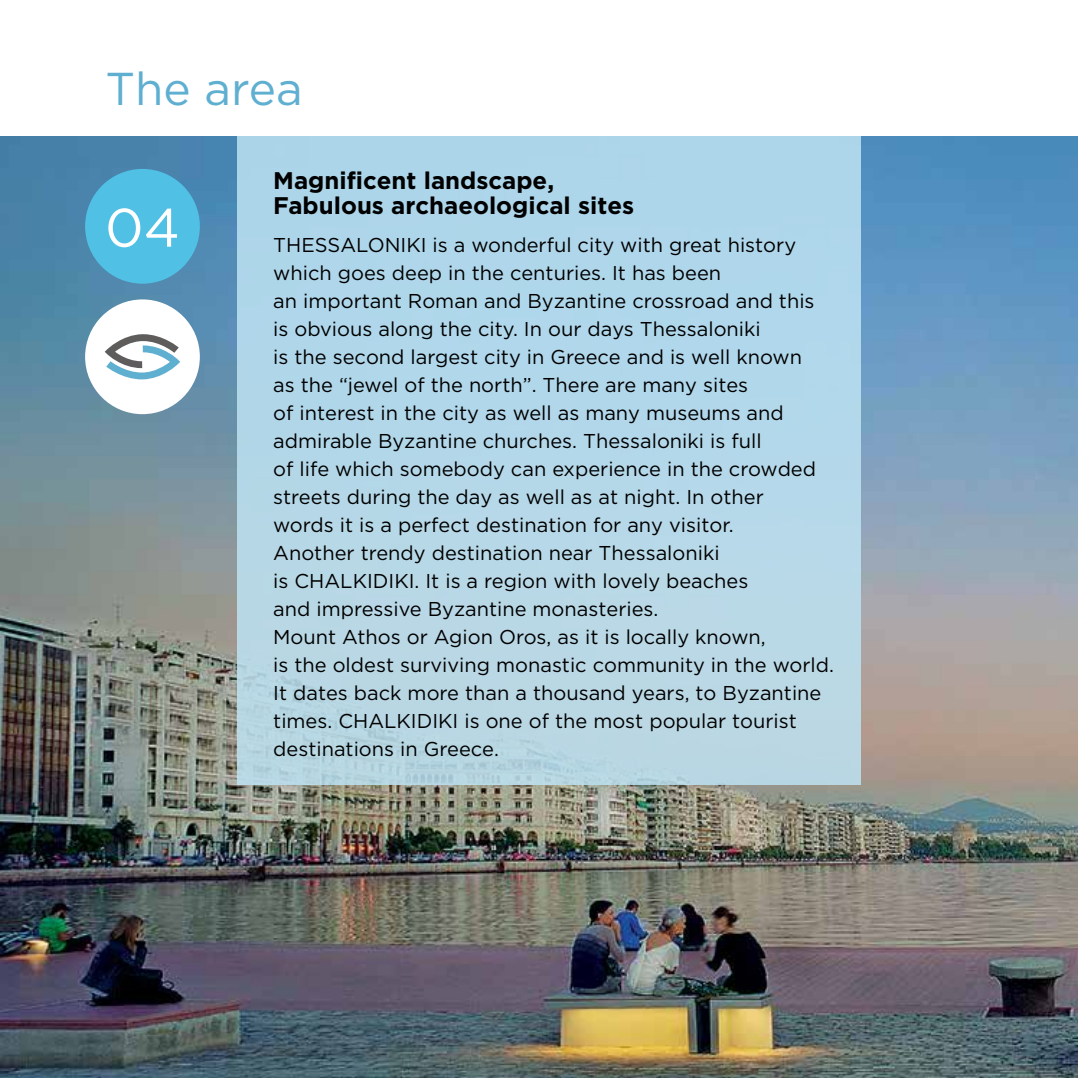
<style>
.page{position:relative;width:1078px;height:1078px;background:#fff}
.page>*{position:absolute;margin:0;border:0;box-sizing:border-box;transform-origin:0 0}
.t1{font:54px "Gotham Greek";color:#fff}
.t2{font:46px "Gotham Greek";color:#5fafd0}
.t3{font:700 24px/25px "Gotham Greek";color:#000}
.t4{font:20px/28px "Gotham Greek";color:#000}
</style>
<div class="page">
<img style="left:0;top:136px;width:1077px;height:941px">
<div style="left:237px;top:136px;width:623px;height:648px;background:#b3d7e9"></div>
<div style="left:85px;top:169px;width:115px;height:114px;background:#50c1e5;border-radius:50%"></div>
<div style="left:85px;top:299px;width:115px;height:115px;background:#fff;border-radius:50%"></div>
<svg style="left:105px;top:334px;width:75px;height:45px"></svg>
<h2 class="t2" style="left:105px;top:63px;width:199px">The area</h2>
<h1 class="t1" style="left:105px;top:198px;width:76px">04</h1>
<p class="t3" style="left:273px;top:167px;width:362px">Magnificent landscape,<br>Fabulous archaeological sites</p>
<p class="t4" style="left:273px;top:230px;width:562px">THESSALONIKI is a wonderful city with great history which goes deep in the centuries. It has been<br>an important Roman and Byzantine crossroad and this is obvious along the city. In our days Thessaloniki<br>is the second largest city in Greece and is well known<br>as the “jewel of the north”. There are many sites<br>of interest in the city as well as many museums and admirable Byzantine churches. Thessaloniki is full<br>of life which somebody can experience in the crowded streets during the day as well as at night. In other<br>words it is a perfect destination for any visitor.<br>Another trendy destination near Thessaloniki<br>is CHALKIDIKI. It is a region with lovely beaches<br>and impressive Byzantine monasteries.<br>Mount Athos or Agion Oros, as it is locally known,<br>is the oldest surviving monastic community in the world.<br>It dates back more than a thousand years, to Byzantine times. CHALKIDIKI is one of the most popular tourist destinations in Greece.</p>
</div>
